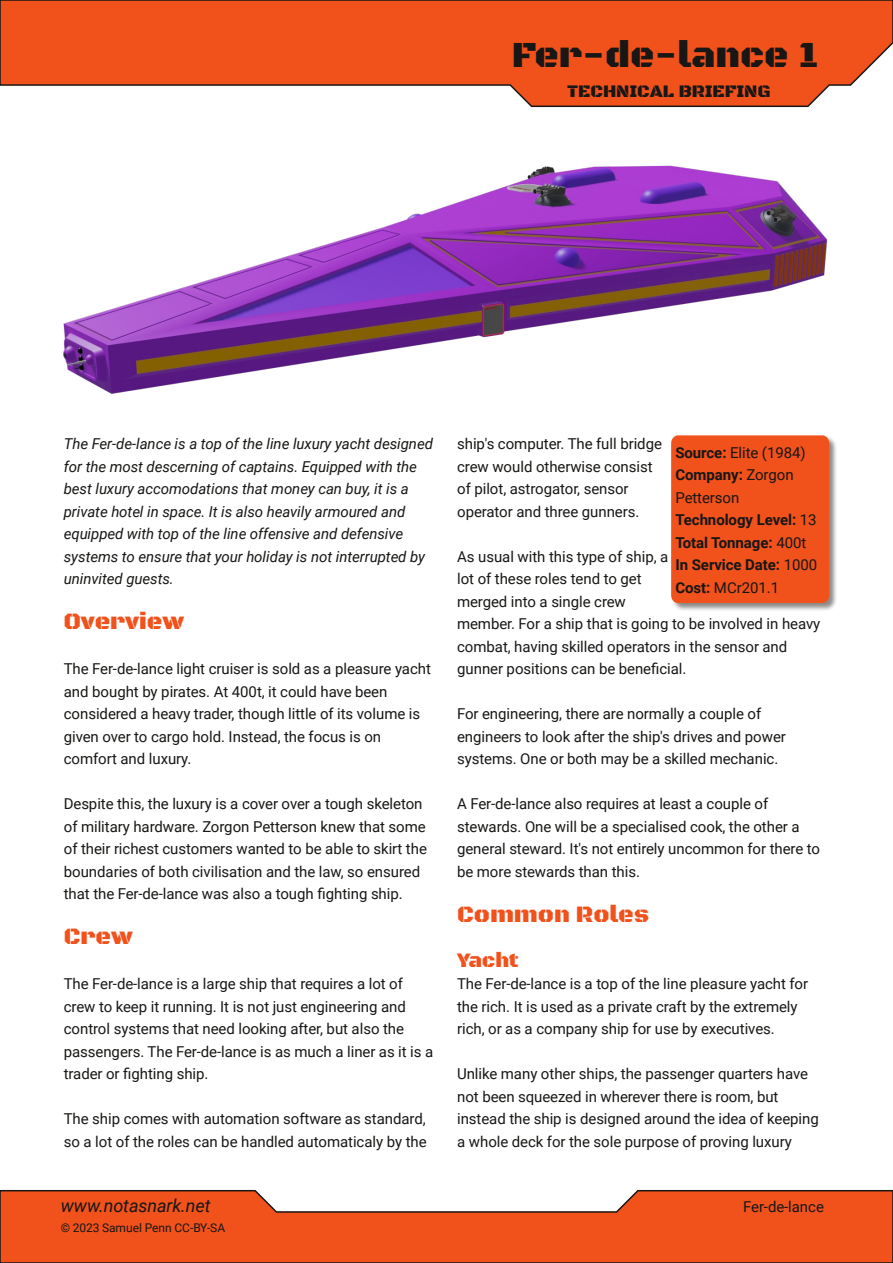
<style>
.page{position:relative;width:893px;height:1263px;background:#fff}
.page>*{position:absolute;margin:0;border:0;box-sizing:border-box;transform-origin:0 0}
.t1{font:37.5px "Black Ops One";color:#181715}
.t2{font:24px "Black Ops One";color:#f1511b}
.t3{font:21px "Black Ops One";letter-spacing:-.005em;color:#f1511b}
.t4{font:18px "Black Ops One";letter-spacing:-.005em;color:#181715}
.t5{font:italic 18px "Roboto";letter-spacing:-.005em;color:#181715}
.t6{font:15px/22.5px "Roboto";letter-spacing:-.005em;color:#181715}
.t7{font:italic 15px/22.5px "Roboto";letter-spacing:-.005em;color:#181715}
.t8{font:700 15px/22.5px "Roboto";letter-spacing:-.005em;color:#181715}
.t9{font:12px "Roboto";letter-spacing:-.005em;color:#181715}
.s1{font-weight:400}
</style>
<div class="page">
<svg style="left:0;top:0;width:893px;height:108px;background:#ee693c"></svg>
<svg style="left:0;top:1189px;width:893px;height:74px;background:#eb6538"></svg>
<div style="left:671px;top:435px;width:167px;height:177px;background:#181715;opacity:.5"></div>
<div style="left:671px;top:435px;width:158px;height:168px;background:#f1511b;border-radius:7px"></div>
<img style="left:63px;top:165px;width:765px;height:229px">
<h1 class="t1" style="left:512px;top:33px;width:309px">Fer-de-lance 1</h1>
<p class="t4" style="left:567px;top:81px;width:205px">TECHNICAL BRIEFING</p>
<p class="t7" style="left:64px;top:433px;width:371px">The Fer-de-lance is a top of the line luxury yacht designed for the most descerning of captains. Equipped with the best luxury accomodations that money can buy, it is a private hotel in space. It is also heavily armoured and equipped with top of the line offensive and defensive systems to ensure that your holiday is not interrupted by uninvited guests.</p>
<h2 class="t2" style="left:64px;top:607px;width:122px">Overview</h2>
<p class="t6" style="left:64px;top:658px;width:369px">The Fer-de-lance light cruiser is sold as a pleasure yacht and bought by pirates. At 400t, it could have been considered a heavy trader, though little of its volume is given over to cargo hold. Instead, the focus is on comfort and luxury.</p>
<p class="t6" style="left:64px;top:793px;width:365px">Despite this, the luxury is a cover over a tough skeleton of military hardware. Zorgon Petterson knew that some of their richest customers wanted to be able to skirt the boundaries of both civilisation and the law, so ensured that the Fer-de-lance was also a tough fighting ship.</p>
<h2 class="t2" style="left:64px;top:922px;width:70px">Crew</h2>
<p class="t6" style="left:64px;top:973px;width:371px">The Fer-de-lance is a large ship that requires a lot of crew to keep it running. It is not just engineering and control systems that need looking after, but also the passengers. The Fer-de-lance is as much a liner as it is a trader or fighting ship.</p>
<p class="t6" style="left:64px;top:1108px;width:364px">The ship comes with automation software as standard, so a lot of the roles can be handled automaticaly by the</p>
<p class="t6" style="left:457px;top:433px;width:206px">ship's computer. The full bridge crew would otherwise consist of pilot, astrogator, sensor operator and three gunners.</p>
<p class="t6" style="left:457px;top:545px;width:365px">As usual with this type of ship, a<br>lot of these roles tend to get<br>merged into a single crew<br>member. For a ship that is going to be involved in heavy combat, having skilled operators in the sensor and gunner positions can be beneficial.</p>
<p class="t6" style="left:457px;top:703px;width:330px">For engineering, there are normally a couple of engineers to look after the ship's drives and power systems. One or both may be a skilled mechanic.</p>
<p class="t6" style="left:457px;top:793px;width:364px">A Fer-de-lance also requires at least a couple of stewards. One will be a specialised cook, the other a general steward. It's not entirely uncommon for there to be more stewards than this.</p>
<h2 class="t2" style="left:457px;top:900px;width:193px">Common Roles</h2>
<h3 class="t3" style="left:457px;top:947px;width:63px">Yacht</h3>
<p class="t6" style="left:457px;top:973px;width:353px">The Fer-de-lance is a top of the line pleasure yacht for the rich. It is used as a private craft by the extremely rich, or as a company ship for use by executives.</p>
<p class="t6" style="left:457px;top:1063px;width:363px">Unlike many other ships, the passenger quarters have not been squeezed in wherever there is room, but instead the ship is designed around the idea of keeping a whole deck for the sole purpose of proving luxury</p>
<p class="t8" style="left:675px;top:441px;width:143px">Source: <span class="s1">Elite (1984)<br></span>Company: <span class="s1">Zorgon<br>Petterson<br></span>Technology Level: <span class="s1">13<br></span>Total Tonnage: <span class="s1">400t<br></span>In Service Date: <span class="s1">1000<br></span>Cost: <span class="s1">MCr201.1</span></p>
<p class="t5" style="left:61px;top:1196px;width:151px">www.notasnark.net</p>
<p class="t6" style="left:743px;top:1196px;width:82px">Fer-de-lance</p>
<p class="t9" style="left:61px;top:1221px;width:166px">© 2023 Samuel Penn CC-BY-SA</p>
</div>
